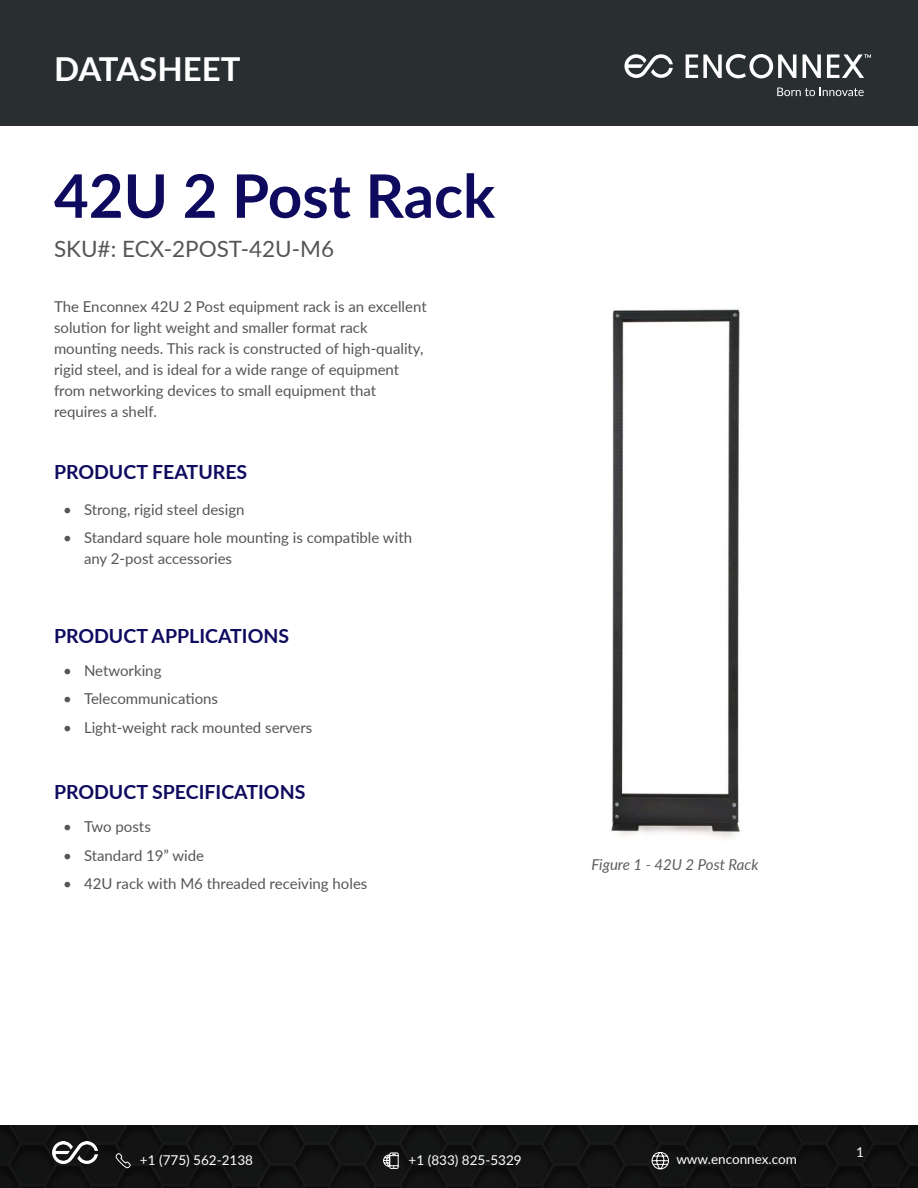
<style>
.page{position:relative;width:918px;height:1188px;background:#fff}
.page>*{position:absolute;margin:0;border:0;box-sizing:border-box;transform-origin:0 0}
.t1{font:700 60px "Lato";color:#0e0b5f}
.t2{font:700 33px "Lato";color:#fff}
.t3{font:22.5px "Lato";color:#555}
.t4{font:700 19.5px "Lato";color:#0e0b5f}
.t5{font:15px/21px "Lato";color:#555}
.t6{font:italic 15px "Lato";color:#5d5d5d}
.t7{font:13.5px "Lato";color:#fff}
</style>
<div class="page">
<div style="left:0;top:0;width:918px;height:126px;background:#292e31"></div>
<svg style="left:624px;top:54px;width:49px;height:24px"></svg>
<svg style="left:686px;top:54px;width:110px;height:24px"></svg>
<svg style="left:803px;top:54px;width:18px;height:24px"></svg>
<svg style="left:777px;top:88px;width:87px;height:8px"></svg>
<svg style="left:827px;top:54px;width:44px;height:24px"></svg>
<div style="left:0;top:1125px;width:918px;height:63px;background:#131313"></div>
<img style="left:53px;top:1142px;width:44px;height:22px">
<svg style="left:115px;top:1152px;width:17px;height:17px"></svg>
<svg style="left:383px;top:1152px;width:16px;height:17px"></svg>
<svg style="left:651px;top:1151px;width:18px;height:19px"></svg>
<img style="left:611px;top:309px;width:129px;height:529px">
<h2 class="t2" style="left:54px;top:44px;width:188px">DATASHEET</h2>
<h1 class="t1" style="left:54px;top:152px;width:443px">42U 2 Post Rack</h1>
<h3 class="t3" style="left:54px;top:233px;width:282px">SKU#: ECX-2POST-42U-M6</h3>
<p class="t5" style="left:54px;top:295px;width:374px">The Enconnex 42U 2 Post equipment rack is an excellent solution for light weight and smaller format rack mounting needs. This rack is constructed of high-quality, rigid steel, and is ideal for a wide range of equipment from networking devices to small equipment that requires a shelf.</p>
<h3 class="t4" style="left:54px;top:458px;width:195px">PRODUCT FEATURES</h3>
<p class="t5" style="left:63px;top:498px;width:183px">• Strong, rigid steel design</p>
<p class="t5" style="left:84px;top:527px;width:330px;text-indent:-21px">• Standard square hole mounting is compatible with any 2-post accessories</p>
<h3 class="t4" style="left:54px;top:621px;width:237px">PRODUCT APPLICATIONS</h3>
<p class="t5" style="left:63px;top:659px;width:100px">• Networking</p>
<p class="t5" style="left:63px;top:688px;width:157px">• Telecommunications</p>
<p class="t5" style="left:63px;top:716px;width:251px">• Light-weight rack mounted servers</p>
<h3 class="t4" style="left:54px;top:778px;width:253px">PRODUCT SPECIFICATIONS</h3>
<p class="t5" style="left:63px;top:815px;width:89px">• Two posts</p>
<p class="t5" style="left:63px;top:844px;width:143px">• Standard 19” wide</p>
<p class="t5" style="left:63px;top:872px;width:306px">• 42U rack with M6 threaded receiving holes</p>
<p class="t6" style="left:591px;top:854px;width:169px">Figure 1 - 42U 2 Post Rack</p>
<p class="t7" style="left:140px;top:1151px;width:115px">+1 (775) 562-2138</p>
<p class="t7" style="left:409px;top:1151px;width:115px">+1 (833) 825-5329</p>
<p class="t7" style="left:676px;top:1149px;width:122px">www.enconnex.com</p>
<p class="t7" style="left:856px;top:1143px;width:9px">1</p>
</div>
